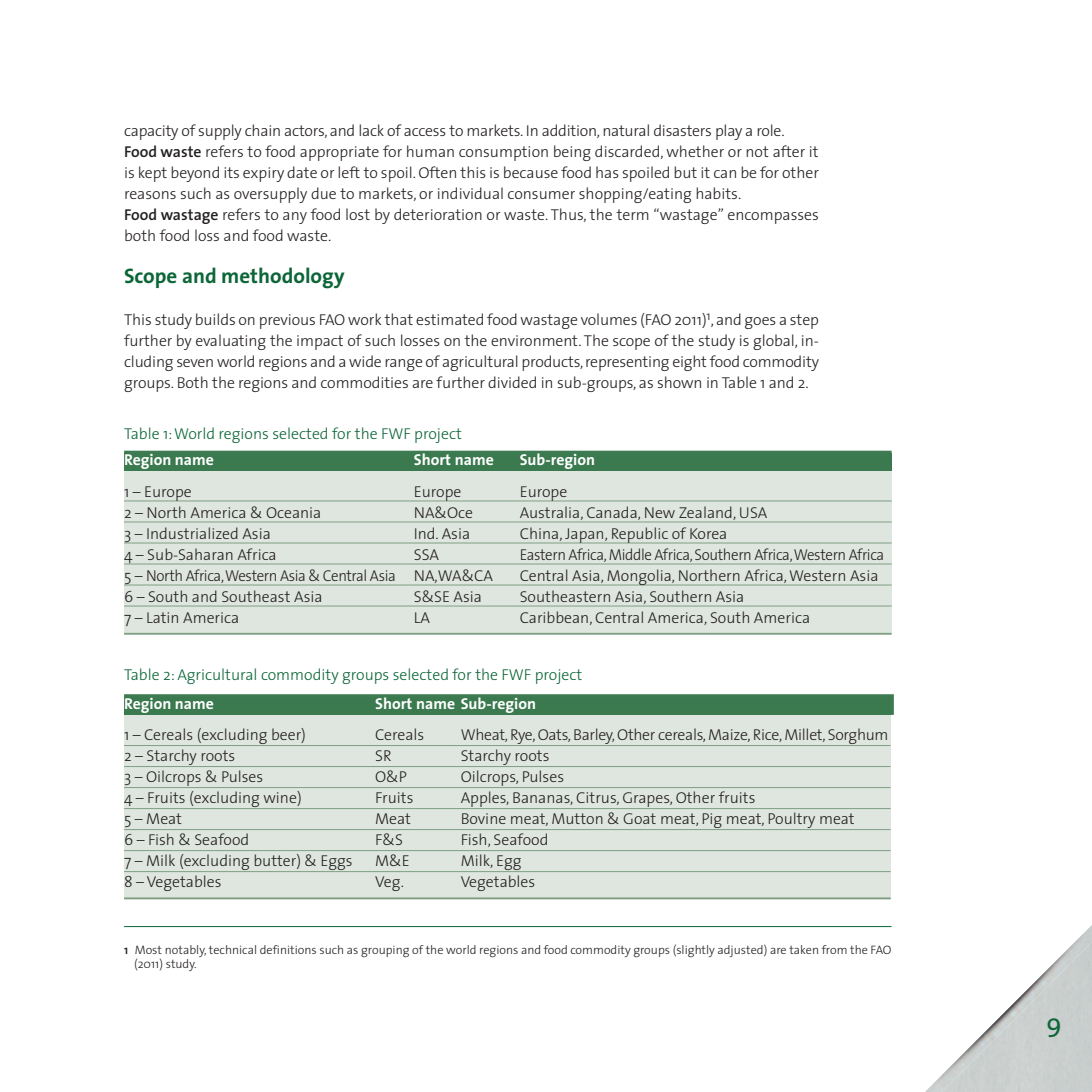
<style>
.page{position:relative;width:1092px;height:1092px;background:#fff}
.page>*{position:absolute;margin:0;border:0;box-sizing:border-box;transform-origin:0 0}
.t1{font:26.25px "The Sans";color:#0c6638}
.t2{font:700 21px "The Sans";color:#0c6638}
.t3{font:300 15.75px/21px "The Sans";color:#231f20}
.t4{font:300 15.75px "The Sans";color:#0c6638}
.t5{font:300 15.75px "The Sans";letter-spacing:-.02em;color:#231f20}
.t6{font:700 15.75px "The Sans";color:#fff}
.t7{font:300 15.75px "The Sans";letter-spacing:-.025em;color:#231f20;scale:.95 1}
.t8{font:300 15.75px "The Sans";letter-spacing:-.025em;color:#231f20}
.t9{font:300 12.25px/14px "The Sans";color:#231f20}
.s1{font-weight:600}
</style>
<div class="page">
<img style="left:926px;top:926px;width:165px;height:165px">
<svg style="left:124px;top:450px;width:767px;height:3px;background:#6a9979"></svg>
<div style="left:124px;top:471px;width:767px;height:164px;background:#dfe6df"></div>
<div style="left:124px;top:453px;width:767px;height:18px;background:#3b794f"></div>
<hr style="left:124px;top:500px;width:767px;height:1px;background:#7f9f83">
<hr style="left:124px;top:521px;width:767px;height:1px;background:#7f9f83">
<hr style="left:124px;top:542px;width:767px;height:1px;background:#7f9f83">
<hr style="left:124px;top:563px;width:767px;height:1px;background:#7f9f83">
<hr style="left:124px;top:584px;width:767px;height:1px;background:#7f9f83">
<hr style="left:124px;top:605px;width:767px;height:1px;background:#7f9f83">
<hr style="left:124px;top:632px;width:767px;height:2px;background:#7f9f83">
<hr style="left:124px;top:926px;width:767px;height:1px;background:#0c6638">
<svg style="left:124px;top:694px;width:769px;height:20px;background:#4d845e"></svg>
<div style="left:124px;top:714px;width:766px;height:185px;background:#dfe6df"></div>
<div style="left:124px;top:697px;width:766px;height:17px;background:#3b794f"></div>
<hr style="left:124px;top:745px;width:766px;height:1px;background:#7f9f83">
<hr style="left:124px;top:766px;width:766px;height:1px;background:#7f9f83">
<hr style="left:124px;top:787px;width:766px;height:1px;background:#7f9f83">
<hr style="left:124px;top:808px;width:766px;height:1px;background:#7f9f83">
<hr style="left:124px;top:829px;width:766px;height:1px;background:#7f9f83">
<hr style="left:124px;top:850px;width:766px;height:1px;background:#7f9f83">
<hr style="left:124px;top:871px;width:766px;height:1px;background:#7f9f83">
<hr style="left:124px;top:897px;width:766px;height:2px;background:#7f9f83">
<p class="t3" style="left:124px;top:122px;width:696px">capacity of supply chain actors, and lack of access to markets. In addition,natural disasters play a role.<br><span class="s1">Food waste</span> refers to food appropriate for human consumption being discarded, whether or not after it is kept beyond its expiry date or left to spoil. Often this is because food has spoiled but it can be for other reasons such as oversupply due to markets, or individual consumer shopping/eating habits.<br><span class="s1">Food wastage</span> refers to any food lost by deterioration or waste. Thus, the term “wastage” encompasses both food loss and food waste.</p>
<h2 class="t2" style="left:124px;top:267px;width:222px">Scope and methodology</h2>
<p class="t3" style="left:124px;top:311px;width:696px;text-align:justify">This study builds on previous FAO work that estimated food wastage volumes (FAO 2011)<sup>1</sup>,and goes a step further by evaluating the impact of such losses on the environment. The scope of the study is global, in&shy;cluding seven world regions and a wide range of agricultural products,representing eight food commodity groups. Both the regions and commodities are further divided in sub-groups, as shown in Table 1 and 2.</p>
<p class="t4" style="left:124px;top:427px;width:339px">Table 1:World regions selected for the FWF project</p>
<p class="t6" style="left:124px;top:454px;width:91px">Region name</p>
<p class="t6" style="left:414px;top:454px;width:81px">Short name</p>
<p class="t6" style="left:519px;top:454px;width:77px">Sub-region</p>
<p class="t3" style="left:124px;top:482px;width:69px">1 – Europe</p>
<p class="t3" style="left:414px;top:482px;width:49px">Europe</p>
<p class="t3" style="left:519px;top:482px;width:49px">Europe</p>
<p class="t3" style="left:124px;top:503px;width:199px">2 – North America &amp; Oceania</p>
<p class="t3" style="left:414px;top:503px;width:61px">NA&amp;Oce</p>
<p class="t3" style="left:519px;top:503px;width:249px">Australia, Canada, New Zealand, USA</p>
<p class="t3" style="left:124px;top:524px;width:148px">3 – Industrialized Asia</p>
<p class="t3" style="left:414px;top:524px;width:58px">Ind. Asia</p>
<p class="t3" style="left:519px;top:524px;width:209px">China, Japan, Republic of Korea</p>
<p class="t3" style="left:124px;top:545px;width:154px">4 – Sub-Saharan Africa</p>
<p class="t3" style="left:414px;top:545px;width:27px">SSA</p>
<p class="t7" style="left:519px;top:548px;width:385px">Eastern Africa,Middle Africa,Southern Africa,Western Africa</p>
<p class="t8" style="left:124px;top:569px;width:370px">5 – North Africa,Western Asia &amp; Central Asia NA,WA&amp;CA</p>
<p class="t3" style="left:519px;top:566px;width:360px">Central Asia, Mongolia, Northern Africa,Western Asia</p>
<p class="t3" style="left:124px;top:587px;width:200px">6 – South and Southeast Asia</p>
<p class="t3" style="left:414px;top:587px;width:70px">S&amp;SE Asia</p>
<p class="t3" style="left:519px;top:587px;width:226px">Southeastern Asia, Southern Asia</p>
<p class="t3" style="left:124px;top:608px;width:117px">7 – Latin America</p>
<p class="t3" style="left:414px;top:608px;width:18px">LA</p>
<p class="t3" style="left:519px;top:608px;width:292px">Caribbean, Central America, South America</p>
<p class="t4" style="left:124px;top:668px;width:459px">Table 2: Agricultural commodity groups selected for the FWF project</p>
<p class="t6" style="left:124px;top:697px;width:91px">Region name</p>
<p class="t6" style="left:375px;top:697px;width:162px">Short name Sub-region</p>
<p class="t3" style="left:124px;top:726px;width:183px">1 – Cereals (excluding beer)</p>
<p class="t3" style="left:375px;top:726px;width:51px">Cereals</p>
<p class="t5" style="left:460px;top:728px;width:429px">Wheat,Rye,Oats,Barley,Other cereals,Maize,Rice,Millet, Sorghum</p>
<p class="t3" style="left:124px;top:747px;width:113px">2 – Starchy roots</p>
<p class="t3" style="left:375px;top:747px;width:18px">SR</p>
<p class="t3" style="left:460px;top:747px;width:90px">Starchy roots</p>
<p class="t3" style="left:124px;top:768px;width:141px">3 – Oilcrops &amp; Pulses</p>
<p class="t3" style="left:375px;top:768px;width:33px">O&amp;P</p>
<p class="t3" style="left:460px;top:768px;width:105px">Oilcrops, Pulses</p>
<p class="t3" style="left:124px;top:789px;width:179px">4 – Fruits (excluding wine)</p>
<p class="t3" style="left:375px;top:789px;width:40px">Fruits</p>
<p class="t3" style="left:460px;top:789px;width:296px">Apples, Bananas, Citrus, Grapes, Other fruits</p>
<p class="t3" style="left:124px;top:810px;width:59px">5 – Meat</p>
<p class="t3" style="left:375px;top:810px;width:37px">Meat</p>
<p class="t3" style="left:460px;top:810px;width:395px">Bovine meat, Mutton &amp; Goat meat, Pig meat, Poultry meat</p>
<p class="t3" style="left:124px;top:831px;width:127px">6 – Fish &amp; Seafood</p>
<p class="t3" style="left:375px;top:831px;width:29px">F&amp;S</p>
<p class="t3" style="left:460px;top:831px;width:89px">Fish, Seafood</p>
<p class="t3" style="left:124px;top:852px;width:230px">7 – Milk (excluding butter) &amp; Eggs</p>
<p class="t3" style="left:375px;top:852px;width:36px">M&amp;E</p>
<p class="t3" style="left:460px;top:852px;width:62px">Milk, Egg</p>
<p class="t3" style="left:124px;top:873px;width:99px">8 – Vegetables</p>
<p class="t3" style="left:375px;top:873px;width:30px">Veg.</p>
<p class="t3" style="left:460px;top:873px;width:76px">Vegetables</p>
<p class="t9" style="left:134px;top:943px;width:759px;text-indent:-10px"><span class="s1">1</span> Most notably, technical definitions such as grouping of the world regions and food commodity groups (slightly adjusted) are taken from the FAO (2011) study.</p>
<h1 class="t1" style="left:1046px;top:1012px;width:17px">9</h1>
</div>
